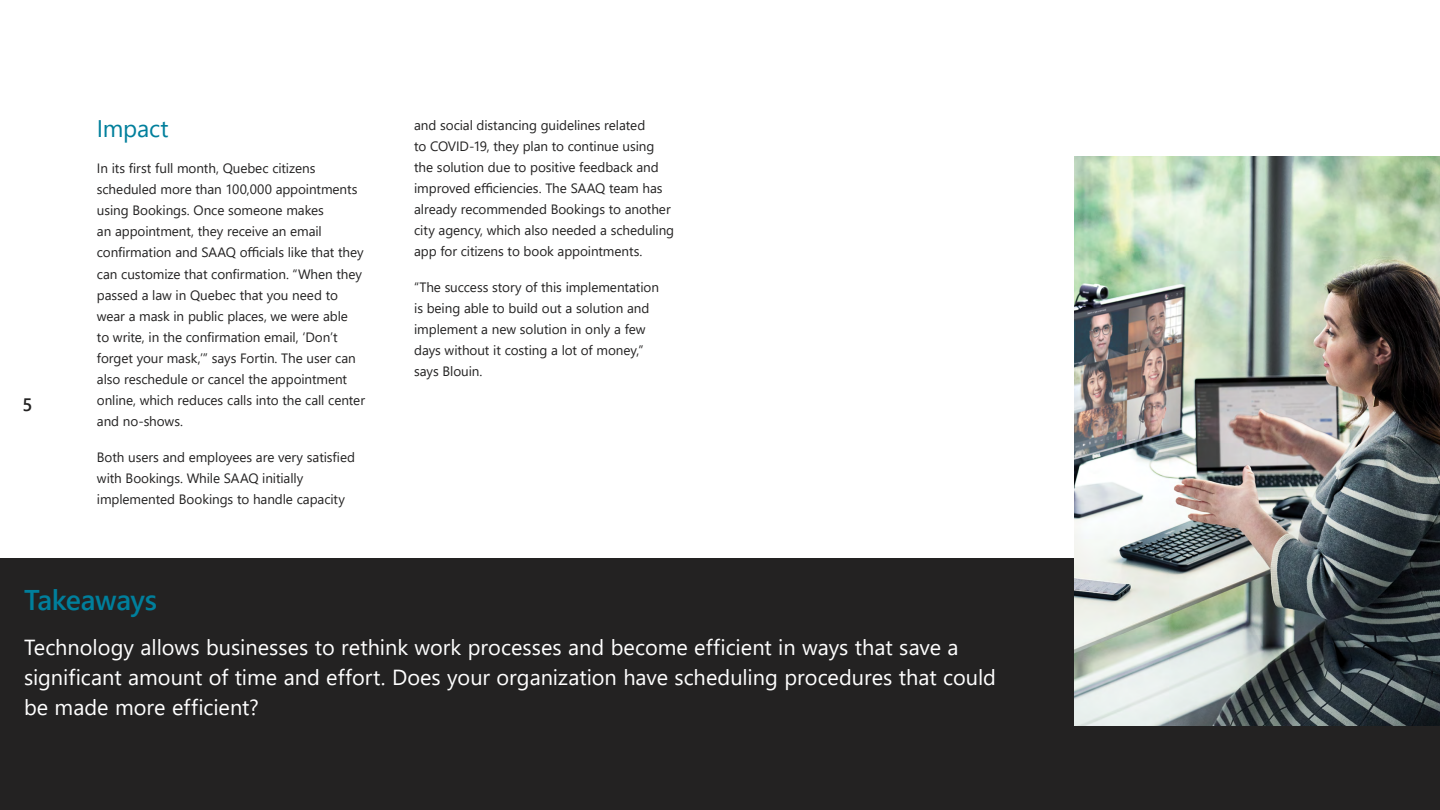
<style>
.page{position:relative;width:1440px;height:810px;background:#fff}
.page>*{position:absolute;margin:0;border:0;box-sizing:border-box;transform-origin:0 0}
.t1{font:600 28.5px "Segoe UI";letter-spacing:-.015em;color:#007f9c}
.t2{font:24px "Segoe UI";letter-spacing:-.01em;color:#007f9c}
.t3{font:21.75px/30px "Segoe UI";color:#fff}
.t4{font:600 18px "Segoe UI";color:#232222}
.t5{font:13.5px/21px "Segoe UI";letter-spacing:-.005em;color:#232222}
</style>
<div class="page">
<div style="left:0;top:558px;width:1440px;height:252px;background:#232222"></div>
<img style="left:1074px;top:156px;width:366px;height:570px">
<h3 class="t4" style="left:22px;top:388px;width:11px">5</h3>
<h2 class="t2" style="left:97px;top:106px;width:73px">Impact</h2>
<p class="t5" style="left:97px;top:157px;width:270px">In its first full month, Quebec citizens scheduled more than 100,000 appointments using Bookings. Once someone makes<br>an appointment, they receive an email confirmation and SAAQ officials like that they can customize that confirmation. “When they passed a law in Quebec that you need to wear a mask in public places, we were able<br>to write, in the confirmation email, ‘Don’t forget your mask,’” says Fortin. The user can also reschedule or cancel the appointment online, which reduces calls into the call center and no-shows.</p>
<p class="t5" style="left:97px;top:445px;width:260px">Both users and employees are very satisfied with Bookings. While SAAQ initially implemented Bookings to handle capacity</p>
<p class="t5" style="left:414px;top:113px;width:262px">and social distancing guidelines related<br>to COVID-19, they plan to continue using the solution due to positive feedback and improved efficiencies. The SAAQ team has already recommended Bookings to another city agency, which also needed a scheduling app for citizens to book appointments.</p>
<p class="t5" style="left:414px;top:275px;width:246px">“The success story of this implementation is being able to build out a solution and implement a new solution in only a few days without it costing a lot of money,” says Blouin.</p>
<h1 class="t1" style="left:24px;top:573px;width:135px">Takeaways</h1>
<h3 class="t3" style="left:24px;top:631px;width:974px">Technology allows businesses to rethink work processes and become efficient in ways that save a significant amount of time and effort. Does your organization have scheduling procedures that could be made more efficient?</h3>
</div>
